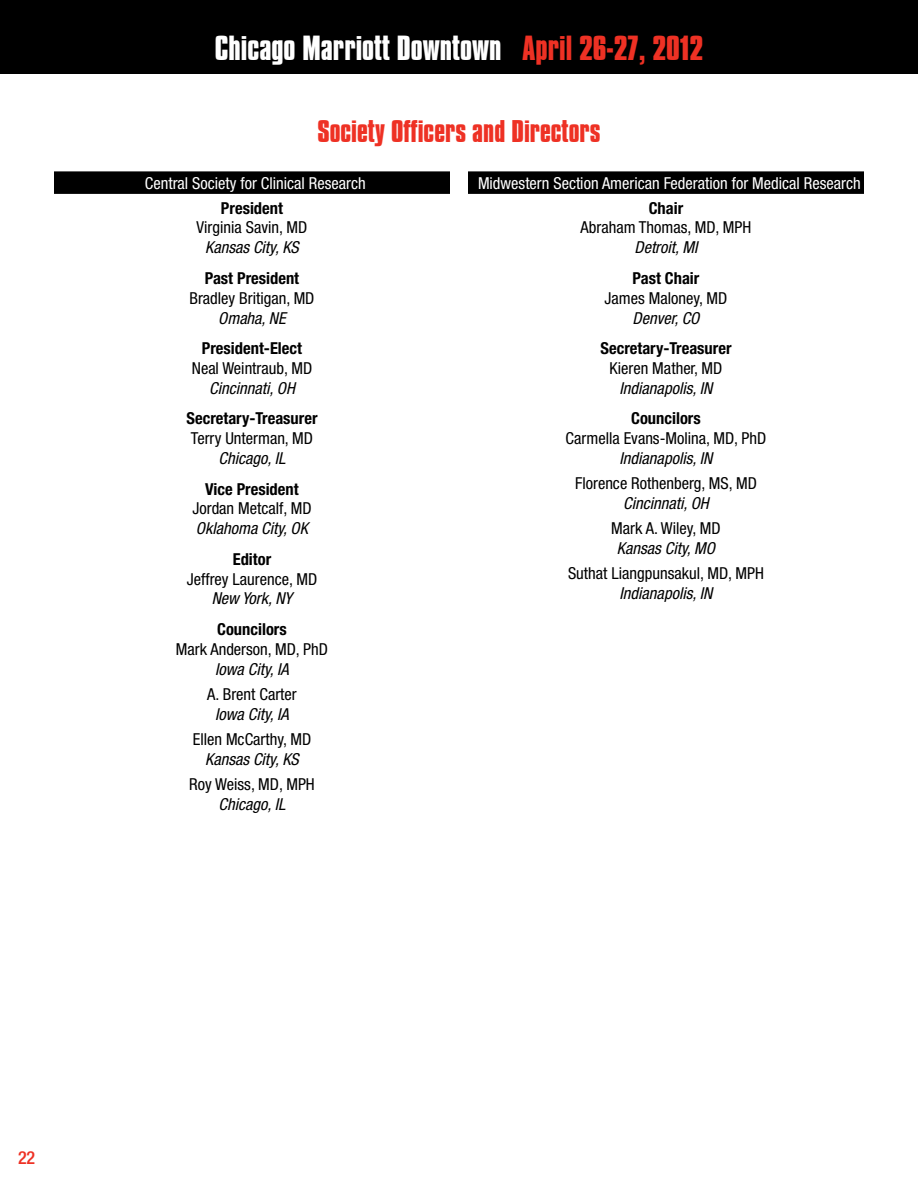
<style>
.page{position:relative;width:918px;height:1188px;background:#fff}
.page>*{position:absolute;margin:0;border:0;box-sizing:border-box;transform-origin:0 0}
.t1{font:700 30px "Compacta BT";color:#fff}
.t2{font:700 27px "Compacta BT";color:#ee3124}
.t3{font:500 condensed 18px "Helvetica Neue LT";color:#ee3124}
.t4{font:condensed 16.5px "Helvetica Neue LT";color:#000}
.t5{font:italic condensed 16.5px "Helvetica Neue LT";color:#000}
.t6{font:700 condensed 16.5px "Helvetica Neue LT";color:#000}
.t7{font:condensed 16.5px "Helvetica Neue LT";color:#fff}
.s1{color:#ee3124}
</style>
<div class="page">
<div style="left:0;top:0;width:918px;height:74px;background:#000"></div>
<div style="left:54px;top:171px;width:396px;height:23px;background:#000"></div>
<div style="left:468px;top:171px;width:396px;height:23px;background:#000"></div>
<h1 class="t1" style="left:215px;top:29px;width:490px">Chicago Marriott Downtown <span class="s1">April 26-27, 2012</span></h1>
<h2 class="t2" style="left:318px;top:115px;width:285px">Society Officers and Directors</h2>
<p class="t7" style="left:145px;top:173px;width:222px">Central Society for Clinical Research</p>
<p class="t6" style="left:221px;top:198px;width:64px">President</p>
<p class="t4" style="left:197px;top:218px;width:112px">Virginia Savin, MD</p>
<p class="t5" style="left:205px;top:238px;width:95px">Kansas City, KS</p>
<p class="t6" style="left:205px;top:268px;width:96px">Past President</p>
<p class="t4" style="left:190px;top:288px;width:126px">Bradley Britigan, MD</p>
<p class="t5" style="left:218px;top:308px;width:69px">Omaha, NE</p>
<p class="t6" style="left:202px;top:338px;width:102px">President-Elect</p>
<p class="t4" style="left:192px;top:359px;width:122px">Neal Weintraub, MD</p>
<p class="t5" style="left:209px;top:378px;width:87px">Cincinnati, OH</p>
<p class="t6" style="left:187px;top:408px;width:132px">Secretary-Treasurer</p>
<p class="t4" style="left:191px;top:429px;width:124px">Terry Unterman, MD</p>
<p class="t5" style="left:218px;top:449px;width:69px">Chicago, IL</p>
<p class="t6" style="left:205px;top:479px;width:95px">Vice President</p>
<p class="t4" style="left:192px;top:499px;width:121px">Jordan Metcalf, MD</p>
<p class="t5" style="left:196px;top:519px;width:114px">Oklahoma City, OK</p>
<p class="t6" style="left:233px;top:549px;width:40px">Editor</p>
<p class="t4" style="left:187px;top:569px;width:132px">Jeffrey Laurence, MD</p>
<p class="t5" style="left:212px;top:589px;width:82px">New York, NY</p>
<p class="t6" style="left:217px;top:619px;width:71px">Councilors</p>
<p class="t4" style="left:176px;top:639px;width:154px">Mark Anderson, MD, PhD</p>
<p class="t5" style="left:215px;top:659px;width:75px">Iowa City, IA</p>
<p class="t4" style="left:207px;top:684px;width:91px">A. Brent Carter</p>
<p class="t5" style="left:215px;top:704px;width:75px">Iowa City, IA</p>
<p class="t4" style="left:193px;top:729px;width:120px">Ellen McCarthy, MD</p>
<p class="t5" style="left:205px;top:749px;width:95px">Kansas City, KS</p>
<p class="t4" style="left:189px;top:774px;width:127px">Roy Weiss, MD, MPH</p>
<p class="t5" style="left:218px;top:794px;width:69px">Chicago, IL</p>
<p class="t7" style="left:478px;top:173px;width:384px">Midwestern Section American Federation for Medical Research</p>
<p class="t6" style="left:649px;top:198px;width:36px">Chair</p>
<p class="t4" style="left:581px;top:218px;width:172px">Abraham Thomas, MD, MPH</p>
<p class="t5" style="left:635px;top:238px;width:64px">Detroit, MI</p>
<p class="t6" style="left:633px;top:268px;width:68px">Past Chair</p>
<p class="t4" style="left:605px;top:288px;width:124px">James Maloney, MD</p>
<p class="t5" style="left:633px;top:308px;width:68px">Denver, CO</p>
<p class="t6" style="left:601px;top:338px;width:132px">Secretary-Treasurer</p>
<p class="t4" style="left:610px;top:359px;width:114px">Kieren Mather, MD</p>
<p class="t5" style="left:620px;top:378px;width:94px">Indianapolis, IN</p>
<p class="t6" style="left:631px;top:408px;width:71px">Councilors</p>
<p class="t4" style="left:566px;top:429px;width:202px">Carmella Evans-Molina, MD, PhD</p>
<p class="t5" style="left:620px;top:449px;width:94px">Indianapolis, IN</p>
<p class="t4" style="left:575px;top:474px;width:183px">Florence Rothenberg, MS, MD</p>
<p class="t5" style="left:623px;top:494px;width:87px">Cincinnati, OH</p>
<p class="t4" style="left:611px;top:519px;width:111px">Mark A. Wiley, MD</p>
<p class="t5" style="left:617px;top:539px;width:100px">Kansas City, MO</p>
<p class="t4" style="left:568px;top:564px;width:197px">Suthat Liangpunsakul, MD, MPH</p>
<p class="t5" style="left:620px;top:584px;width:94px">Indianapolis, IN</p>
<p class="t3" style="left:18px;top:1147px;width:19px">22</p>
</div>
